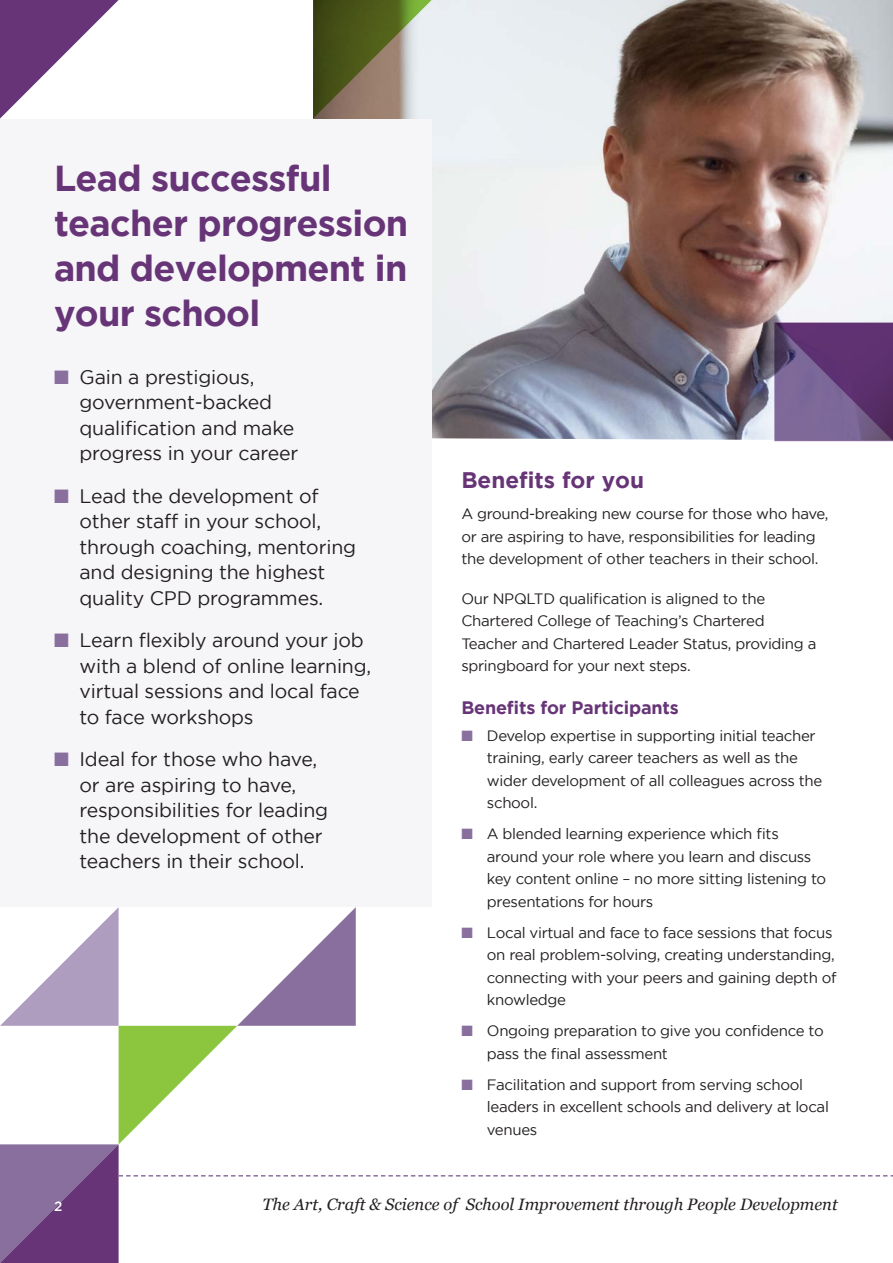
<style>
.page{position:relative;width:893px;height:1263px;background:#fff}
.page>*{position:absolute;margin:0;border:0;box-sizing:border-box;transform-origin:0 0}
.t1{font:700 36px/45px "Gotham";letter-spacing:-.02em;color:#673577}
.Sub_1{font:700 22.5px "Gotham";color:#673577}
.t2{font:19.5px/25.5px "Gotham";letter-spacing:-.01em;color:#231f20}
.t3{font:700 18px "Gotham";letter-spacing:-.01em;color:#673577}
.t4{font:italic 16.5px "Georgia";color:#231f20}
.Body_2{font:15px/22.5px "Gotham";letter-spacing:-.02em;color:#231f20}
.t5{font:500 13.5px "Gotham";color:#fff}
.s1{color:#896f9e}
</style>
<div class="page">
<img style="left:432px;top:0;width:461px;height:440px">
<svg style="left:774px;top:323px;width:119px;height:118px;background:#6a4a80"></svg>
<svg style="left:313px;top:0;width:119px;height:119px;background:#81815d"></svg>
<svg style="left:0;top:0;width:119px;height:119px"></svg>
<div style="left:0;top:120px;width:432px;height:787px;background:#f6f5f8"></div>
<svg style="left:0;top:907px;width:893px;height:356px"></svg>
<p class="t1" style="left:54px;top:155px;width:356px">Lead successful teacher progression and development in your school</p>
<p class="t2" style="left:80px;top:364px;width:220px;text-indent:-26px"><span class="s1">■</span> Gain a prestigious, government-backed qualification and make progress in your career</p>
<p class="t2" style="left:80px;top:483px;width:278px;text-indent:-26px"><span class="s1">■</span> Lead the development of other staff in your school, through coaching, mentoring and designing the highest quality CPD programmes.</p>
<p class="t2" style="left:80px;top:627px;width:293px;text-indent:-26px"><span class="s1">■</span> Learn flexibly around your job with a blend of online learning, virtual sessions and local face to face workshops</p>
<p class="t2" style="left:80px;top:746px;width:250px;text-indent:-26px"><span class="s1">■</span> Ideal for those who have, or are aspiring to have, responsibilities for leading the development of other teachers in their school.</p>
<p class="Sub_1" style="left:461px;top:467px;width:184px">Benefits for you</p>
<p class="Body_2" style="left:461px;top:503px;width:369px">A ground-breaking new course for those who have, or are aspiring to have, responsibilities for leading the development of other teachers in their school.</p>
<p class="Body_2" style="left:461px;top:587px;width:357px">Our NPQLTD qualification is aligned to the Chartered College of Teaching’s Chartered Teacher and Chartered Leader Status, providing a springboard for your next steps.</p>
<p class="t3" style="left:461px;top:697px;width:219px">Benefits for Participants</p>
<p class="Body_2" style="left:487px;top:724px;width:337px;text-indent:-26px"><span class="s1">■</span> Develop expertise in supporting initial teacher training, early career teachers as well as the wider development of all colleagues across the school.</p>
<p class="Body_2" style="left:487px;top:822px;width:341px;text-indent:-26px"><span class="s1">■</span> A blended learning experience which fits around your role where you learn and discuss key content online – no more sitting listening to presentations for hours</p>
<p class="Body_2" style="left:487px;top:921px;width:351px;text-indent:-26px"><span class="s1">■</span> Local virtual and face to face sessions that focus on real problem-solving, creating understanding, connecting with your peers and gaining depth of knowledge</p>
<p class="Body_2" style="left:487px;top:1019px;width:338px;text-indent:-26px"><span class="s1">■</span> Ongoing preparation to give you confidence to pass the final assessment</p>
<p class="Body_2" style="left:487px;top:1073px;width:344px;text-indent:-26px"><span class="s1">■</span> Facilitation and support from serving school leaders in excellent schools and delivery at local venues</p>
<p class="t5" style="left:54px;top:1198px;width:10px">2</p>
<p class="t4" style="left:263px;top:1192px;width:577px">The Art, Craft &amp; Science of School Improvement through People Development</p>
</div>
